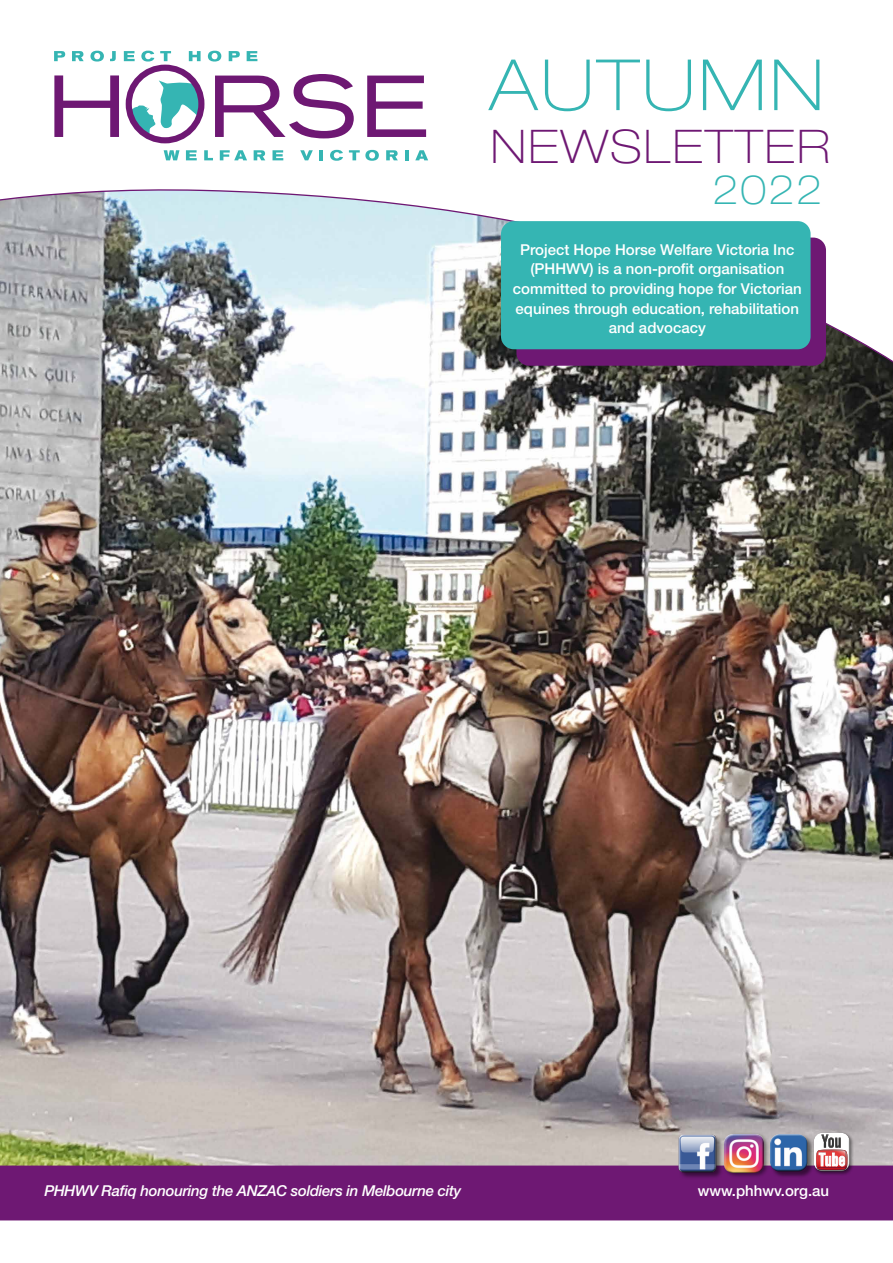
<style>
.page{position:relative;width:893px;height:1263px;background:#fff}
.page>*{position:absolute;margin:0;border:0;box-sizing:border-box;transform-origin:0 0}
.t1{font:100 expanded 70.8px "Helvetica Neue LT";letter-spacing:.05em;color:#35b5b3}
.t2{font:100 expanded 46.5px "Helvetica Neue LT";letter-spacing:.05em;color:#6e1873}
.t3{font:100 expanded 39.9px "Helvetica Neue LT";color:#35b5b3}
.t4{font:500 15px/19.5px "Helvetica Neue LT";color:#fff;text-align:center}
.t5{font:italic 500 15px "Helvetica Neue LT";letter-spacing:-.02em;color:#fff}
</style>
<div class="page">
<svg style="left:54px;top:75px;width:65px;height:62px"></svg>
<svg style="left:215px;top:74px;width:139px;height:64px"></svg>
<svg style="left:367px;top:76px;width:59px;height:61px"></svg>
<svg style="left:164px;top:150px;width:15px;height:10px"></svg>
<svg style="left:186px;top:150px;width:11px;height:10px"></svg>
<svg style="left:204px;top:150px;width:9px;height:10px"></svg>
<svg style="left:220px;top:150px;width:27px;height:10px"></svg>
<svg style="left:254px;top:150px;width:11px;height:10px"></svg>
<svg style="left:273px;top:150px;width:10px;height:10px"></svg>
<svg style="left:300px;top:150px;width:13px;height:10px"></svg>
<hr style="left:319px;top:150px;width:4px;height:10px;background:#35b5b3">
<svg style="left:330px;top:150px;width:13px;height:11px"></svg>
<svg style="left:349px;top:150px;width:30px;height:11px"></svg>
<svg style="left:386px;top:150px;width:12px;height:10px"></svg>
<hr style="left:405px;top:150px;width:4px;height:10px;background:#35b5b3">
<svg style="left:415px;top:150px;width:13px;height:10px"></svg>
<svg style="left:54px;top:51px;width:11px;height:10px"></svg>
<svg style="left:72px;top:51px;width:12px;height:10px"></svg>
<svg style="left:90px;top:51px;width:14px;height:11px"></svg>
<svg style="left:110px;top:51px;width:6px;height:10px"></svg>
<svg style="left:124px;top:51px;width:11px;height:10px"></svg>
<svg style="left:141px;top:51px;width:13px;height:11px"></svg>
<svg style="left:160px;top:51px;width:11px;height:10px"></svg>
<svg style="left:189px;top:51px;width:12px;height:10px"></svg>
<svg style="left:208px;top:51px;width:13px;height:11px"></svg>
<svg style="left:229px;top:51px;width:11px;height:10px"></svg>
<svg style="left:247px;top:51px;width:10px;height:10px"></svg>
<svg style="left:130px;top:80px;width:72px;height:57px"></svg>
<div style="left:126px;top:65px;width:78px;height:78px;border:6px solid #6e1873;border-radius:50%"></div>
<img style="left:0;top:189px;width:893px;height:976px">
<div style="left:0;top:1165px;width:893px;height:55px;background:#6e1873"></div>
<div style="left:516px;top:238px;width:310px;height:128px;background:#6e1873;border-radius:13px"></div>
<div style="left:501px;top:221px;width:310px;height:128px;background:#35b5b3;border-radius:13px"></div>
<div style="left:679px;top:1135px;width:45px;height:45px;background:#000;opacity:.5"></div>
<div style="left:677px;top:1132px;width:41px;height:38px;background:#fff;opacity:.75"></div>
<div style="left:677px;top:1136px;width:42px;height:39px;background:#000;opacity:.75"></div>
<div style="left:723px;top:1132px;width:46px;height:46px;background:#000;opacity:.49"></div>
<div style="left:724px;top:1132px;width:42px;height:36px;background:#fff;opacity:.75"></div>
<div style="left:724px;top:1137px;width:42px;height:36px;background:#000;opacity:.75"></div>
<div style="left:770px;top:1134px;width:44px;height:44px;background:#000;opacity:.5"></div>
<div style="left:770px;top:1132px;width:39px;height:35px;background:#fff;opacity:.75"></div>
<div style="left:770px;top:1137px;width:40px;height:35px;background:#000;opacity:.75"></div>
<div style="left:812px;top:1131px;width:42px;height:45px;background:#000;opacity:.49"></div>
<div style="left:813px;top:1130px;width:38px;height:37px;background:#fff;opacity:.75"></div>
<div style="left:813px;top:1135px;width:39px;height:37px;background:#000;opacity:.75"></div>
<h1 class="t1" style="left:489px;top:43px;width:336px">AUTUMN</h1>
<h2 class="t2" style="left:491px;top:118px;width:341px">NEWSLETTER</h2>
<h3 class="t3" style="left:713px;top:166px;width:111px">2022</h3>
<p class="t4" style="left:513px;top:240px;width:290px">Project Hope Horse Welfare Victoria Inc (PHHWV) is a non-profit organisation committed to providing hope for Victorian equines through education, rehabilitation and advocacy</p>
<p class="t5" style="left:44px;top:1182px;width:418px">PHHWV Rafiq honouring the ANZAC soldiers in Melbourne city</p>
<p class="t4" style="left:698px;top:1181px;width:133px">www.phhwv.org.au</p>
</div>
